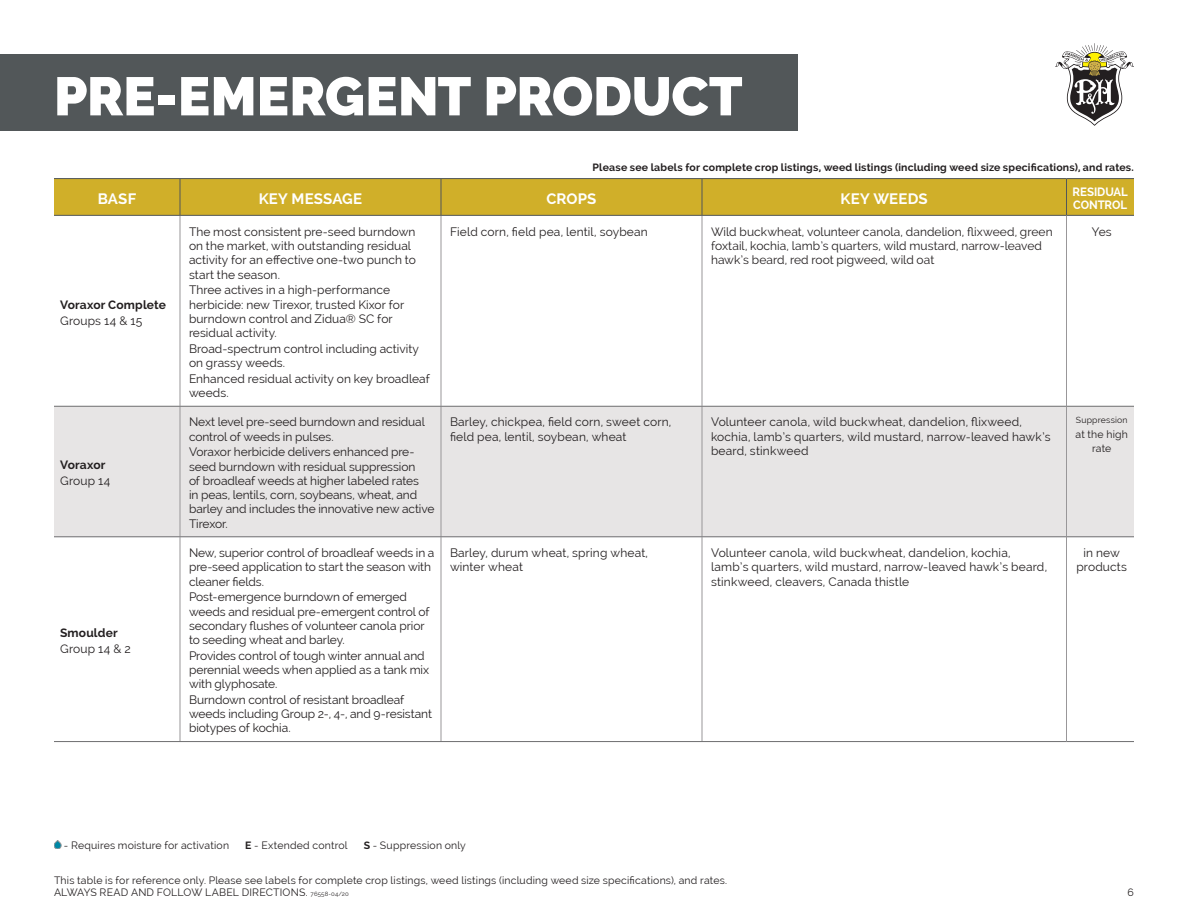
<style>
.page{position:relative;width:1188px;height:918px;background:#fff}
.page>*{position:absolute;margin:0;border:0;box-sizing:border-box;transform-origin:0 0}
.t1{font:900 54px "Raleway";letter-spacing:-.005em;color:#fff}
.TableHead{font:700 15px "Raleway";letter-spacing:.01em;color:#fff}
.TableBody{font:12px/14.2px "Raleway";letter-spacing:-.005em;color:#231f20}
.TableBody-2{font:12px/14.2px "Raleway";letter-spacing:.015em;color:#231f20}
.TableBody-3{font:12px/14.2px "Raleway";letter-spacing:.005em;color:#231f20}
.TableBody-4{font:700 12px "Raleway";letter-spacing:.015em;color:#231f20}
.TableHead-2{font:700 12px/13.5px "Raleway";letter-spacing:-.01em;color:#fff;scale:.95 1}
.Legend{font:10.5px/12px "Raleway";letter-spacing:.02em;color:#231f20}
.Legend-2{font:700 10.5px "Raleway";letter-spacing:.02em;color:#231f20}
.TableBody-5{font:10.5px/14.2px "Raleway";letter-spacing:.02em;color:#231f20;text-align:center}
.TableBody-6{font:8.7px "Raleway";letter-spacing:.025em;color:#231f20}
.s1{font-weight:700}
.s2{font-size:6px}
</style>
<div class="page">
<div style="left:0;top:54px;width:797px;height:76px;background:#525759"></div>
<div style="left:54px;top:179px;width:1080px;height:36px;background:#d0af29"></div>
<div style="left:54px;top:407px;width:1080px;height:129px;background:#e7e5e5"></div>
<hr style="left:180px;top:179px;width:1px;height:36px;background:#525759">
<hr style="left:441px;top:179px;width:1px;height:36px;background:#525759">
<hr style="left:702px;top:179px;width:1px;height:36px;background:#525759">
<hr style="left:1066px;top:179px;width:1px;height:36px;background:#525759">
<hr style="left:180px;top:216px;width:1px;height:190px;background:#999799">
<hr style="left:441px;top:216px;width:1px;height:190px;background:#999799">
<hr style="left:702px;top:216px;width:1px;height:190px;background:#999799">
<hr style="left:1066px;top:216px;width:1px;height:190px;background:#999799">
<hr style="left:180px;top:407px;width:1px;height:129px;background:#999799">
<hr style="left:441px;top:407px;width:1px;height:129px;background:#999799">
<hr style="left:702px;top:407px;width:1px;height:129px;background:#999799">
<hr style="left:1066px;top:407px;width:1px;height:129px;background:#999799">
<hr style="left:180px;top:537px;width:1px;height:204px;background:#999799">
<hr style="left:441px;top:537px;width:1px;height:204px;background:#999799">
<hr style="left:702px;top:537px;width:1px;height:204px;background:#999799">
<hr style="left:1066px;top:537px;width:1px;height:204px;background:#999799">
<hr style="left:54px;top:178px;width:126px;height:1px;background:#525759">
<hr style="left:180px;top:178px;width:261px;height:1px;background:#525759">
<hr style="left:441px;top:178px;width:261px;height:1px;background:#525759">
<hr style="left:702px;top:178px;width:364px;height:1px;background:#525759">
<hr style="left:1066px;top:178px;width:68px;height:1px;background:#525759">
<hr style="left:54px;top:215px;width:126px;height:1px;background:#525759">
<hr style="left:180px;top:215px;width:261px;height:1px;background:#525759">
<hr style="left:441px;top:215px;width:261px;height:1px;background:#525759">
<hr style="left:702px;top:215px;width:364px;height:1px;background:#525759">
<hr style="left:1066px;top:215px;width:68px;height:1px;background:#525759">
<hr style="left:54px;top:406px;width:126px;height:1px;background:#6d6d6f">
<hr style="left:180px;top:406px;width:261px;height:1px;background:#6d6d6f">
<hr style="left:441px;top:406px;width:261px;height:1px;background:#6d6d6f">
<hr style="left:702px;top:406px;width:364px;height:1px;background:#6d6d6f">
<hr style="left:1066px;top:406px;width:68px;height:1px;background:#6d6d6f">
<hr style="left:54px;top:536px;width:126px;height:1px;background:#6d6d6f">
<hr style="left:180px;top:536px;width:261px;height:1px;background:#6d6d6f">
<hr style="left:441px;top:536px;width:261px;height:1px;background:#6d6d6f">
<hr style="left:702px;top:536px;width:364px;height:1px;background:#6d6d6f">
<hr style="left:1066px;top:536px;width:68px;height:1px;background:#6d6d6f">
<hr style="left:54px;top:741px;width:126px;height:1px;background:#6d6d6f">
<hr style="left:180px;top:741px;width:261px;height:1px;background:#6d6d6f">
<hr style="left:441px;top:741px;width:261px;height:1px;background:#6d6d6f">
<hr style="left:702px;top:741px;width:364px;height:1px;background:#6d6d6f">
<hr style="left:1066px;top:741px;width:68px;height:1px;background:#6d6d6f">
<svg style="left:1055px;top:43px;width:79px;height:83px"></svg>
<svg style="left:54px;top:840px;width:7px;height:9px"></svg>
<p class="t1" style="left:54px;top:65px;width:690px">PRE-EMERGENT PRODUCT</p>
<p class="Legend-2" style="left:593px;top:161px;width:543px">Please see labels for complete crop listings, weed listings (including weed size specifications), and rates.</p>
<p class="TableHead" style="left:98px;top:190px;width:40px">BASF</p>
<p class="TableHead" style="left:259px;top:190px;width:105px">KEY MESSAGE</p>
<p class="TableHead" style="left:546px;top:190px;width:52px">CROPS</p>
<p class="TableHead" style="left:841px;top:190px;width:89px">KEY WEEDS</p>
<p class="TableHead-2" style="left:1073px;top:185px;width:60px">RESIDUAL<br>CONTROL</p>
<p class="TableBody-4" style="left:60px;top:298px;width:108px">Voraxor Complete</p>
<p class="TableBody-3" style="left:60px;top:313px;width:84px">Groups 14 &amp; 15</p>
<p class="TableBody-4" style="left:60px;top:458px;width:47px">Voraxor</p>
<p class="TableBody-3" style="left:60px;top:474px;width:52px">Group 14</p>
<p class="TableBody-4" style="left:60px;top:626px;width:59px">Smoulder</p>
<p class="TableBody-3" style="left:60px;top:641px;width:72px">Group 14 &amp; 2</p>
<p class="TableBody" style="left:189px;top:225px;width:228px">The most consistent pre-seed burndown on the market, with outstanding residual activity for an effective one-two punch to start the season.</p>
<p class="TableBody" style="left:189px;top:283px;width:217px">Three actives in a high-performance herbicide: new Tirexor, trusted Kixor for burndown control and Zidua® SC for residual activity.</p>
<p class="TableBody" style="left:189px;top:342px;width:232px">Broad-spectrum control including activity on grassy weeds.</p>
<p class="TableBody" style="left:189px;top:372px;width:242px">Enhanced residual activity on key broadleaf weeds.</p>
<p class="TableBody" style="left:189px;top:415px;width:237px">Next level pre-seed burndown and residual control of weeds in pulses.</p>
<p class="TableBody" style="left:189px;top:445px;width:247px">Voraxor herbicide delivers enhanced pre&shy;seed burndown with residual suppression<br>of broadleaf weeds at higher labeled rates<br>in peas, lentils, corn, soybeans, wheat, and barley and includes the innovative new active Tirexor.</p>
<p class="TableBody" style="left:189px;top:546px;width:247px">New, superior control of broadleaf weeds in a pre-seed application to start the season with cleaner fields.</p>
<p class="TableBody" style="left:189px;top:590px;width:242px">Post-emergence burndown of emerged weeds and residual pre-emergent control of secondary flushes of volunteer canola prior to seeding wheat and barley.</p>
<p class="TableBody" style="left:189px;top:648px;width:242px">Provides control of tough winter annual and perennial weeds when applied as a tank mix with glyphosate.</p>
<p class="TableBody" style="left:189px;top:693px;width:245px">Burndown control of resistant broadleaf weeds including Group 2-, 4-, and 9-resistant biotypes of kochia.</p>
<p class="TableBody-2" style="left:450px;top:225px;width:199px">Field corn, field pea, lentil, soybean</p>
<p class="TableBody-3" style="left:711px;top:225px;width:343px">Wild buckwheat, volunteer canola, dandelion, flixweed, green foxtail, kochia, lamb’s quarters, wild mustard, narrow-leaved hawk’s beard, red root pigweed, wild oat</p>
<p class="TableBody" style="left:1092px;top:225px;width:21px">Yes</p>
<p class="TableBody-2" style="left:450px;top:415px;width:223px">Barley, chickpea, field corn, sweet corn, field pea, lentil, soybean, wheat</p>
<p class="TableBody-2" style="left:711px;top:415px;width:341px">Volunteer canola, wild buckwheat, dandelion, flixweed, kochia, lamb’s quarters, wild mustard, narrow-leaved hawk’s beard, stinkweed</p>
<p class="TableBody-6" style="left:1076px;top:415px;width:53px">Suppression</p>
<p class="TableBody-5" style="left:1076px;top:427px;width:54px">at the high rate</p>
<p class="TableBody-2" style="left:450px;top:546px;width:200px">Barley, durum wheat, spring wheat, winter wheat</p>
<p class="TableBody-2" style="left:711px;top:546px;width:338px">Volunteer canola, wild buckwheat, dandelion, kochia, lamb’s quarters, wild mustard, narrow-leaved hawk’s beard, stinkweed, cleavers, Canada thistle</p>
<p class="TableBody" style="left:1076px;top:546px;width:52px;text-align:center">in new products</p>
<p class="Legend" style="left:64px;top:839px;width:167px">- Requires moisture for activation</p>
<p class="Legend" style="left:245px;top:839px;width:104px"><span class="s1">E</span> - Extended control</p>
<p class="Legend" style="left:364px;top:839px;width:104px"><span class="s1">S</span> - Suppression only</p>
<p class="Legend" style="left:54px;top:874px;width:675px">This table is for reference only. Please see labels for complete crop listings, weed listings (including weed size specifications), and rates.<br>ALWAYS READ AND FOLLOW LABEL DIRECTIONS. <span class="s2">76558-04/20</span></p>
<p class="Legend" style="left:1128px;top:886px;width:8px">6</p>
</div>
